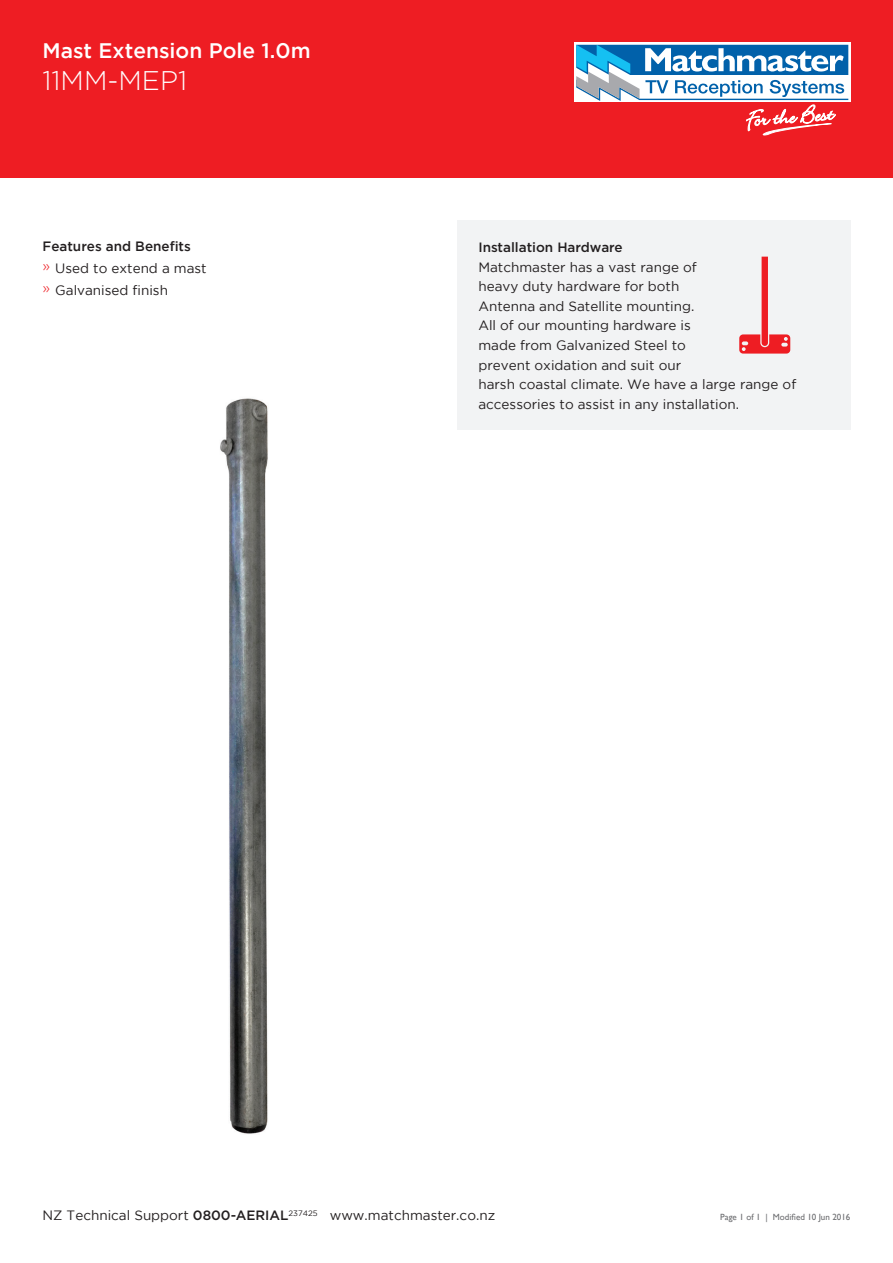
<style>
.page{position:relative;width:893px;height:1263px;background:#fff}
.page>*{position:absolute;margin:0;border:0;box-sizing:border-box;transform-origin:0 0}
.Header_3__Red_Left{font:300 27px "Gotham";color:#fff}
.Header_5__Black{font:500 21px "Gotham";color:#fff}
.Body__Bullets{font:13.5px/19.5px "Gotham";color:#231f20}
.Header_6{font:500 13.5px "Gotham";color:#231f20}
.t1{font:9px "Gill Sans";color:#6c6d70}
.s1{font-weight:300;font-size:15px;color:#ee1d23}
.s2{font-weight:500}
</style>
<div class="page">
<div style="left:0;top:0;width:893px;height:178px;background:#ee1d23"></div>
<svg style="left:574px;top:43px;width:276px;height:59px"></svg>
<svg style="left:576px;top:45px;width:272px;height:90px"></svg>
<div style="left:457px;top:220px;width:393px;height:210px;background:#f2f3f4"></div>
<svg style="left:739px;top:257px;width:51px;height:97px"></svg>
<img style="left:220px;top:398px;width:48px;height:736px">
<p class="Header_5__Black" style="left:43px;top:38px;width:270px">Mast Extension Pole 1.0m</p>
<p class="Header_3__Red_Left" style="left:43px;top:64px;width:146px">11MM-MEP1</p>
<p class="Header_6" style="left:43px;top:239px;width:150px">Features and Benefits</p>
<p class="Body__Bullets" style="left:43px;top:258px;width:166px"><span class="s1">»</span> Used to extend a mast</p>
<p class="Body__Bullets" style="left:43px;top:280px;width:127px"><span class="s1">»</span> Galvanised finish</p>
<p class="Body__Bullets" style="left:478px;top:237px;width:319px"><span class="s2">Installation Hardware<br></span>Matchmaster has a vast range of<br>heavy duty hardware for both<br>Antenna and Satellite mounting.<br>All of our mounting hardware is<br>made from Galvanized Steel to<br>prevent oxidation and suit our<br>harsh coastal climate. We have a large range of accessories to assist in any installation.</p>
<p class="Body__Bullets" style="left:43px;top:1206px;width:454px">NZ Technical Support <span class="s2">0800-AERIAL</span><sup>237425</sup> www.matchmaster.co.nz</p>
<p class="t1" style="left:720px;top:1212px;width:132px">Page 1 of 1 | Modified 10 Jun 2016</p>
</div>
